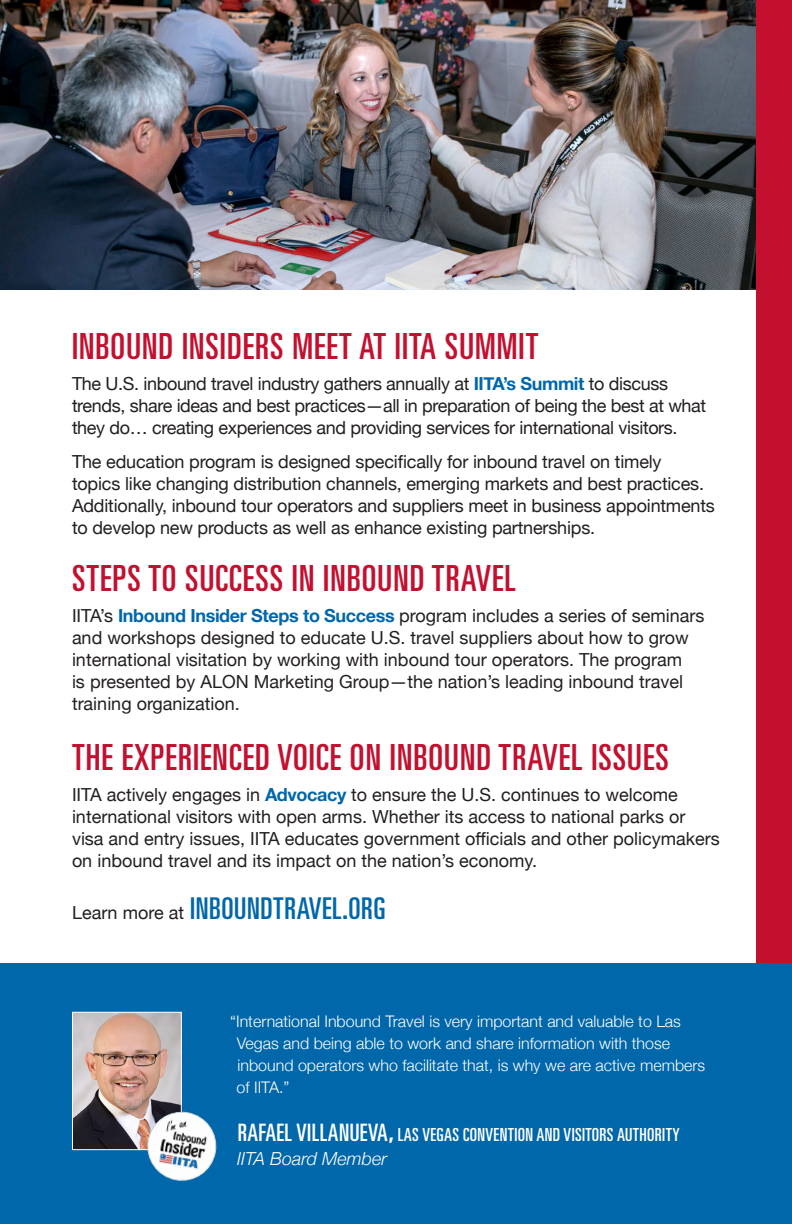
<style>
.page{position:relative;width:792px;height:1224px;background:#fff}
.page>*{position:absolute;margin:0;border:0;box-sizing:border-box;transform-origin:0 0}
.t1{font:ultra-condensed 36px "Univers LT Std";letter-spacing:.03em;color:#c3102f}
.t2{font:ultra-condensed 30px "Univers LT Std";letter-spacing:.02em;color:#0067aa}
.t3{font:18px/22px "Helvetica Neue";letter-spacing:-.01em;color:#231f20}
.t4{font:ultra-condensed 18px "Univers LT Std";letter-spacing:.02em;color:#fff}
.t5{font:italic 300 18px "Helvetica Neue";color:#fff}
.t6{font:300 16px/22px "Helvetica Neue";color:#fff}
.s1{font-weight:700;color:#0067aa}
.s2{font-family:"Helvetica Neue";font-stretch:normal;font-size:18px;color:#231f20}
.s3{font-size:24px}
.s4{font-size:30px}
</style>
<div class="page">
<div style="left:756px;top:0;width:36px;height:1224px;background:#c3102f"></div>
<div style="left:0;top:963px;width:792px;height:261px;background:#0067aa"></div>
<img style="left:74px;top:1014px;width:106px;height:134px">
<div style="left:72px;top:1012px;width:110px;height:138px;border:1px solid #fff"></div>
<img style="left:0;top:0;width:756px;height:289px">
<svg style="left:144px;top:1109px;width:73px;height:72px"></svg>
<p class="t1" style="left:72px;top:326px;width:468px">INBOUND INSIDERS MEET AT IITA SUMMIT</p>
<p class="t3" style="left:72px;top:374px;width:636px">The U.S. inbound travel industry gathers annually at <span class="s1">IITA’s Summit</span> to discuss trends, share ideas and best practices—all in preparation of being the best at what they do… creating experiences and providing services for international visitors.</p>
<p class="t3" style="left:72px;top:452px;width:644px">The education program is designed specifically for inbound travel on timely<br>topics like changing distribution channels, emerging markets and best practices.<br>Additionally, inbound tour operators and suppliers meet in business appointments to develop new products as well as enhance existing partnerships.</p>
<p class="t1" style="left:72px;top:558px;width:445px">STEPS TO SUCCESS IN INBOUND TRAVEL</p>
<p class="t3" style="left:72px;top:606px;width:634px">IITA’s <span class="s1">Inbound Insider Steps to Success</span> program includes a series of seminars and workshops designed to educate U.S. travel suppliers about how to grow international visitation by working with inbound tour operators. The program<br>is presented by ALON Marketing Group—the nation’s leading inbound travel training organization.</p>
<p class="t1" style="left:72px;top:737px;width:598px">THE EXPERIENCED VOICE ON INBOUND TRAVEL ISSUES</p>
<p class="t3" style="left:72px;top:785px;width:649px">IITA actively engages in <span class="s1">Advocacy</span> to ensure the U.S. continues to welcome international visitors with open arms. Whether its access to national parks or visa and entry issues, IITA educates government officials and other policymakers on inbound travel and its impact on the nation’s economy.</p>
<p class="t2" style="left:72px;top:891px;width:315px"><span class="s2">Learn more at</span> INBOUNDTRAVEL.ORG</p>
<p class="t6" style="left:237px;top:1009px;width:470px;text-indent:-6px">“International Inbound Travel is very important and valuable to Las Vegas and being able to work and share information with those inbound operators who facilitate that, is why we are active members of IITA.”</p>
<p class="t4" style="left:238px;top:1125px;width:444px"><span class="s3">RAFAEL VILLANUEVA</span><span class="s4">,</span> LAS VEGAS CONVENTION AND VISITORS AUTHORITY</p>
<p class="t5" style="left:237px;top:1145px;width:152px">IITA Board Member</p>
</div>
